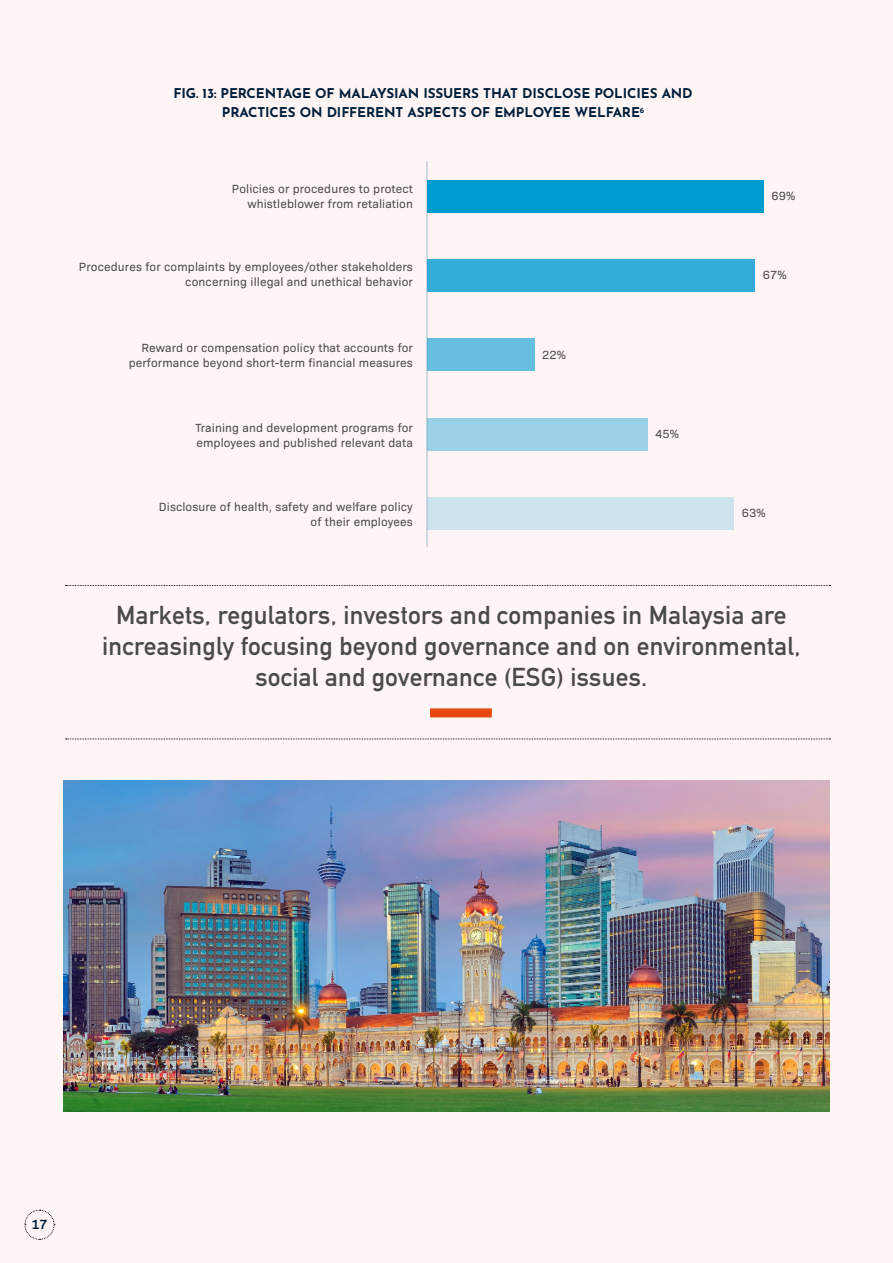
<style>
.page{position:relative;width:893px;height:1263px;background:#fff5f5}
.page>*{position:absolute;margin:0;border:0;box-sizing:border-box;transform-origin:0 0}
.t1{font:700 25.5px/30.6px "DIN Alternate";letter-spacing:.01em;color:#4a4a49;text-align:center}
.t2{font:700 13.5px/19.5px "Josefin Sans";letter-spacing:-.01em;color:#001f3b;text-align:center}
.t3{font:600 13.5px "Bio Sans";color:#001f3b}
.t4{font:12px/15px "Bio Sans";letter-spacing:.01em;color:#4a4a49;text-align:right}
</style>
<div class="page">
<div style="left:430px;top:708px;width:62px;height:9px;background:#e84910"></div>
<svg style="left:66px;top:585px;width:764px;height:1px"></svg>
<svg style="left:66px;top:738px;width:764px;height:1px"></svg>
<hr style="left:427px;top:161px;width:1px;height:386px;background:#a6bac7">
<div style="left:427px;top:180px;width:337px;height:32px;background:#009cd0"></div>
<div style="left:427px;top:259px;width:328px;height:33px;background:#33add7"></div>
<div style="left:427px;top:339px;width:107px;height:32px;background:#66bfde"></div>
<div style="left:427px;top:418px;width:220px;height:33px;background:#9ad1e6"></div>
<div style="left:427px;top:497px;width:307px;height:33px;background:#cde3ed"></div>
<img style="left:64px;top:780px;width:765px;height:332px">
<svg style="left:24px;top:1209px;width:31px;height:31px"></svg>
<p class="t2" style="left:174px;top:81px;width:521px">FIG. 13: PERCENTAGE OF MALAYSIAN ISSUERS THAT DISCLOSE POLICIES AND<br>PRACTICES ON DIFFERENT ASPECTS OF EMPLOYEE WELFARE<sup>6</sup></p>
<p class="t4" style="left:232px;top:181px;width:183px">Policies or procedures to protect whistleblower from retaliation</p>
<p class="t4" style="left:79px;top:259px;width:335px">Procedures for complaints by employees/other stakeholders concerning illegal and unethical behavior</p>
<p class="t4" style="left:129px;top:339px;width:286px">Reward or compensation policy that accounts for performance beyond short-term financial measures</p>
<p class="t4" style="left:195px;top:419px;width:219px;text-align:left">Training and development programs for employees and published relevant data</p>
<p class="t4" style="left:159px;top:498px;width:256px">Disclosure of health, safety and welfare policy of their employees</p>
<p class="t4" style="left:542px;top:346px;width:25px">22%</p>
<p class="t4" style="left:655px;top:425px;width:25px">45%</p>
<p class="t4" style="left:772px;top:187px;width:25px">69%</p>
<p class="t4" style="left:763px;top:267px;width:25px">67%</p>
<p class="t4" style="left:742px;top:505px;width:25px">63%</p>
<h1 class="t1" style="left:102px;top:598px;width:700px">Markets, regulators, investors and companies in Malaysia are increasingly focusing beyond governance and on environmental, social and governance (ESG) issues.</h1>
<p class="t3" style="left:31px;top:1214px;width:18px">17</p>
</div>
